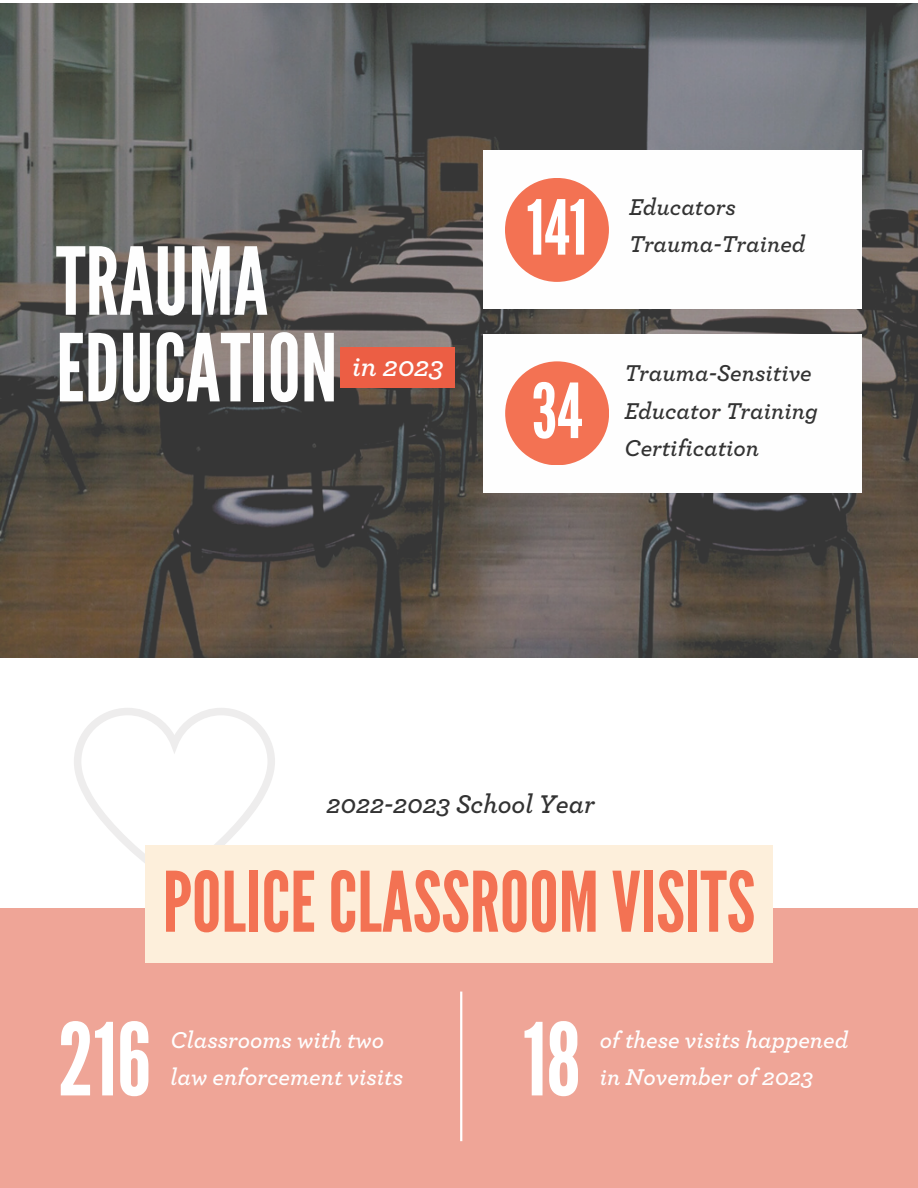
<style>
.page{position:relative;width:918px;height:1188px;background:#fff}
.page>*{position:absolute;margin:0;border:0;box-sizing:border-box;transform-origin:0 0}
.t1{font:100.05px "League Gothic";color:#fff}
.t2{font:93.3px/86.7px "League Gothic";color:#fefefe}
.t3{font:83.1px "League Gothic";color:#f37253}
.t4{font:75.6px "League Gothic";color:#fff}
.t5{font:italic 600 28.65px "Archer";color:#fefefe}
.t6{font:italic 600 26.85px "Archer";color:#333}
.t7{font:italic 600 24px/37.2px "Archer";color:#fefefe}
.t8{font:italic 600 24px/37.2px "Archer";color:#333}
</style>
<div class="page">
<img style="left:0;top:3px;width:918px;height:655px">
<div style="left:483px;top:151px;width:379px;height:158px;background:#fefefe"></div>
<div style="left:505px;top:178px;width:104px;height:104px;background:#f37253;border-radius:50%"></div>
<div style="left:483px;top:334px;width:379px;height:159px;background:#fefefe"></div>
<div style="left:505px;top:361px;width:104px;height:104px;background:#f37253;border-radius:50%"></div>
<div style="left:0;top:909px;width:918px;height:279px;background:#efa597"></div>
<hr style="left:460px;top:992px;width:2px;height:149px;background:#fff">
<svg style="left:74px;top:708px;width:201px;height:155px"></svg>
<div style="left:341px;top:347px;width:114px;height:41px;background:#ec5e44"></div>
<div style="left:145px;top:845px;width:628px;height:118px;background:#fdefdb"></div>
<p class="t2" style="left:56px;top:240px;width:283px">TRAUMA<br>EDUCATION</p>
<p class="t4" style="left:527px;top:184px;width:62px">141</p>
<p class="t8" style="left:629px;top:189px;width:108px">Educators</p>
<p class="t8" style="left:629px;top:226px;width:178px">Trauma-Trained</p>
<p class="t5" style="left:352px;top:353px;width:93px">in 2023</p>
<p class="t8" style="left:624px;top:356px;width:195px">Trauma-Sensitive<br>Educator Training<br>Certification</p>
<p class="t4" style="left:532px;top:367px;width:52px">34</p>
<p class="t6" style="left:326px;top:791px;width:270px">2022-2023 School Year</p>
<p class="t3" style="left:163px;top:854px;width:594px">POLICECLASSROOM VISITS</p>
<p class="t1" style="left:58px;top:1002px;width:95px">216</p>
<p class="t7" style="left:170px;top:1022px;width:234px">Classrooms with two law enforcement visits</p>
<p class="t1" style="left:523px;top:1002px;width:59px">18</p>
<p class="t7" style="left:600px;top:1022px;width:250px">of these visits happened in November of 2023</p>
</div>
